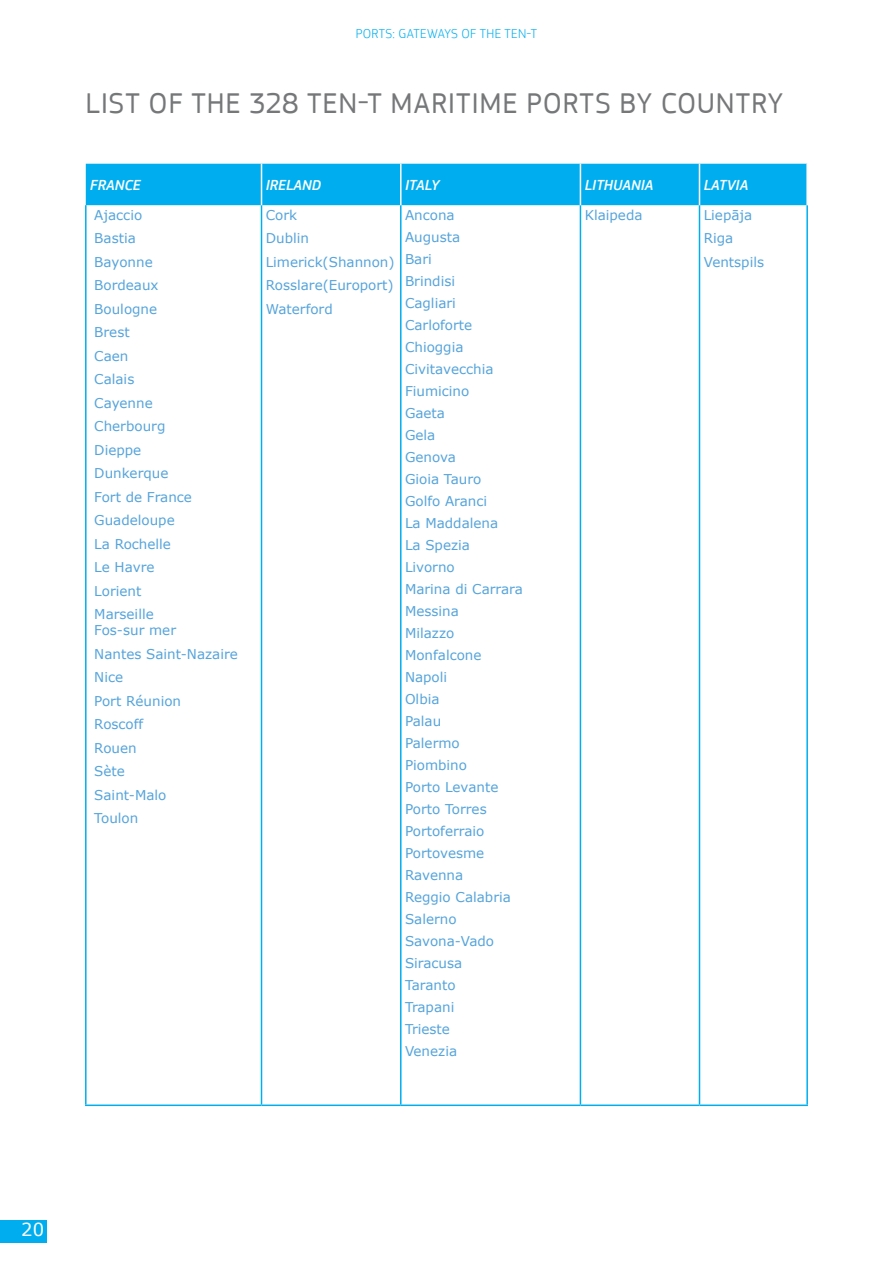
<style>
.page{position:relative;width:893px;height:1263px;background:#fff}
.page>*{position:absolute;margin:0;border:0;box-sizing:border-box;transform-origin:0 0}
.t1{font:30px "EC Square Sans Pro";letter-spacing:.03em;color:#757779}
.t2{font:18px "Verdana";color:#fff}
.t3{font:italic 500 15px "EC Square Sans Pro";color:#fff}
.t4{font:13.5px/22px "Verdana";color:#55a4db}
.t5{font:300 13.5px "EC Square Sans Pro";letter-spacing:.03em;color:#00aeef}
</style>
<div class="page">
<div style="left:0;top:1220px;width:47px;height:22px;background:#00aeef"></div>
<div style="left:86px;top:164px;width:720px;height:41px;background:#00aeef"></div>
<hr style="left:806px;top:205px;width:2px;height:899px;background:#00aeef">
<hr style="left:401px;top:1104px;width:179px;height:2px;background:#00aeef">
<hr style="left:699px;top:1104px;width:109px;height:2px;background:#00aeef">
<hr style="left:85px;top:205px;width:2px;height:899px;background:#00aeef">
<hr style="left:85px;top:1104px;width:176px;height:2px;background:#00aeef">
<hr style="left:261px;top:205px;width:1px;height:899px;background:#00aeef">
<hr style="left:400px;top:205px;width:1px;height:899px;background:#00aeef">
<hr style="left:261px;top:1104px;width:140px;height:2px;background:#00aeef">
<hr style="left:580px;top:205px;width:1px;height:899px;background:#00aeef">
<hr style="left:699px;top:205px;width:1px;height:899px;background:#00aeef">
<hr style="left:580px;top:1104px;width:119px;height:2px;background:#00aeef">
<hr style="left:261px;top:164px;width:1px;height:41px;background:#fff">
<hr style="left:400px;top:164px;width:1px;height:41px;background:#fff">
<hr style="left:580px;top:164px;width:1px;height:41px;background:#fff">
<hr style="left:699px;top:164px;width:1px;height:41px;background:#fff">
<p class="t5" style="left:356px;top:25px;width:183px">PORTS: GATEWAYS OF THE TEN-T</p>
<h1 class="t1" style="left:85px;top:85px;width:377px">LIST OF THE 328 TEN-T MARITIME</h1>
<h1 class="t1" style="left:526px;top:85px;width:258px">PORTS BY COUNTRY</h1>
<p class="t3" style="left:90px;top:176px;width:52px">FRANCE</p>
<p class="t3" style="left:266px;top:176px;width:57px">IRELAND</p>
<p class="t3" style="left:405px;top:176px;width:36px">ITALY</p>
<p class="t3" style="left:585px;top:176px;width:70px">LITHUANIA</p>
<p class="t3" style="left:704px;top:176px;width:46px">LATVIA</p>
<p class="t4" style="left:94px;top:203px;width:99px;line-height:23.5px">Ajaccio<br>Bastia<br>Bayonne<br>Bordeaux<br>Boulogne<br>Brest<br>Caen<br>Calais<br>Cayenne<br>Cherbourg<br>Dieppe<br>Dunkerque<br>Fort de France<br>Guadeloupe<br>La Rochelle<br>Le Havre<br>Lorient<br>Marseille</p>
<p class="t4" style="left:94px;top:618px;width:145px;line-height:23.5px">Fos-sur mer<br>Nantes Saint-Nazaire<br>Nice<br>Port Réunion<br>Roscoff<br>Rouen<br>Sète<br>Saint-Malo<br>Toulon</p>
<p class="t4" style="left:266px;top:203px;width:130px;line-height:23.5px">Cork<br>Dublin<br>Limerick(Shannon)<br>Rosslare(Europort)<br>Waterford</p>
<p class="t4" style="left:405px;top:204px;width:119px">Ancona<br>Augusta<br>Bari<br>Brindisi<br>Cagliari<br>Carloforte<br>Chioggia<br>Civitavecchia<br>Fiumicino<br>Gaeta<br>Gela<br>Genova<br>Gioia Tauro<br>Golfo Aranci<br>La Maddalena<br>La Spezia<br>Livorno<br>Marina di Carrara<br>Messina<br>Milazzo<br>Monfalcone<br>Napoli<br>Olbia<br>Palau<br>Palermo<br>Piombino<br>Porto Levante<br>Porto Torres<br>Portoferraio<br>Portovesme<br>Ravenna<br>Reggio Calabria<br>Salerno<br>Savona-Vado<br>Siracusa<br>Taranto<br>Trapani<br>Trieste<br>Venezia</p>
<p class="t4" style="left:585px;top:204px;width:59px">Klaipeda</p>
<p class="t4" style="left:704px;top:203px;width:62px;line-height:23.5px">Liepāja<br>Riga<br>Ventspils</p>
<h2 class="t2" style="left:21px;top:1217px;width:24px">20</h2>
</div>
